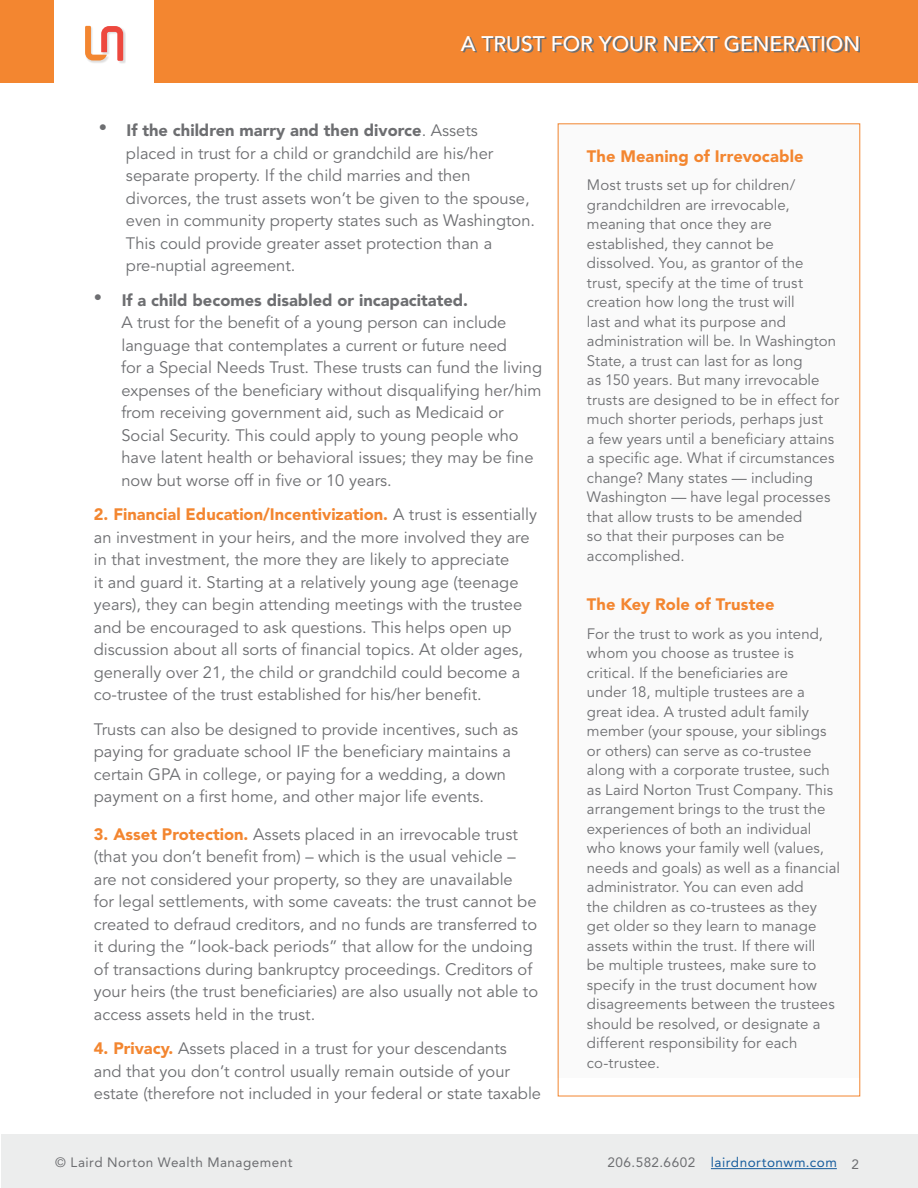
<style>
.page{position:relative;width:918px;height:1188px;background:#fff}
.page>*{position:absolute;margin:0;border:0;box-sizing:border-box;transform-origin:0 0}
.t1{font:500 21px "Avenir LT Std";color:#fff}
.t2{font:16.5px/22.5px "Avenir LT Std";color:#6d6e71}
.t3{font:900 16.5px "Avenir LT Std";letter-spacing:.005em;color:#f38630}
.t4{font:900 16.5px "Avenir LT Std";color:#6d6e71}
.t5{font:15px/19.5px "Avenir LT Std";letter-spacing:.005em;color:#6d6e71}
.t6{font:13.5px "Avenir LT Std";letter-spacing:.035em;color:#175d9e}
.t7{font:13.5px "Avenir LT Std";letter-spacing:.035em;color:#6d6e71}
.s1{font-weight:900}
.s2{font-weight:900;color:#f38630}
.s3{color:#6d6e71}
</style>
<div class="page">
<div style="left:85px;top:26px;width:41px;height:38px;background:#231f20;opacity:.15"></div>
<svg style="left:85px;top:26px;width:38px;height:35px"></svg>
<div style="left:0;top:0;width:54px;height:83px;background:#f38630"></div>
<div style="left:154px;top:0;width:764px;height:83px;background:#f38630"></div>
<svg style="left:462px;top:37px;width:398px;height:16px"></svg>
<div style="left:1px;top:1134px;width:917px;height:54px;background:#eceded"></div>
<hr style="left:711px;top:1168px;width:126px;height:1px;background:#175d9e">
<div style="left:558px;top:124px;width:302px;height:954px;background:#fafafa"></div>
<p class="t1" style="left:461px;top:31px;width:401px">A TRUST FOR YOUR NEXT GENERATION</p>
<p class="t2" style="left:126px;top:121px;width:411px;text-indent:-27px"><sup>•</sup> <span class="s1">If the children marry and then divorce</span>. Assets<br>placed in trust for a child or grandchild are his/her separate property. If the child marries and then divorces, the trust assets won’t be given to the spouse, even in community property states such as Washington.<br>This could provide greater asset protection than a pre-nuptial agreement.</p>
<p class="t4" style="left:94px;top:293px;width:376px">• If a child becomes disabled or incapacitated.</p>
<p class="t2" style="left:121px;top:313px;width:422px">A trust for the benefit of a young person can include language that contemplates a current or future need<br>for a Special Needs Trust. These trusts can fund the living expenses of the beneficiary without disqualifying her/him from receiving government aid, such as Medicaid or Social Security. This could apply to young people who have latent health or behavioral issues; they may be fine now but worse off in five or 10 years.</p>
<p class="t2" style="left:94px;top:505px;width:445px"><span class="s2">2. Financial Education/Incentivization.</span> A trust is essentially an investment in your heirs, and the more involved they are in that investment, the more they are likely to appreciate<br>it and guard it. Starting at a relatively young age (teenage years), they can begin attending meetings with the trustee and be encouraged to ask questions. This helps open up discussion about all sorts of financial topics. At older ages, generally over 21, the child or grandchild could become a co-trustee of the trust established for his/her benefit.</p>
<p class="t2" style="left:94px;top:719px;width:426px">Trusts can also be designed to provide incentives, such as paying for graduate school IF the beneficiary maintains a certain GPA in college, or paying for a wedding, a down payment on a first home, and other major life events.</p>
<p class="t2" style="left:94px;top:824px;width:446px"><span class="s2">3. Asset Protection.</span> Assets placed in an irrevocable trust (that you don’t benefit from) – which is the usual vehicle – are not considered your property, so they are unavailable<br>for legal settlements, with some caveats: the trust cannot be created to defraud creditors, and no funds are transferred to it during the “look-back periods” that allow for the undoing of transactions during bankruptcy proceedings. Creditors of your heirs (the trust beneficiaries) are also usually not able to access assets held in the trust.</p>
<p class="t2" style="left:94px;top:1039px;width:449px"><span class="s2">4. Privacy.</span> Assets placed in a trust for your descendants<br>and that you don’t control usually remain outside of your estate (therefore not included in your federal or state taxable</p>
<p class="t3" style="left:587px;top:149px;width:218px">The Meaning of Irrevocable</p>
<p class="t5" style="left:587px;top:177px;width:254px">Most trusts set up for children/ grandchildren are irrevocable, meaning that once they are established, they cannot be dissolved. You, as grantor of the trust, specify at the time of trust creation how long the trust will<br>last and what its purpose and administration will be. In Washington<br>State, a trust can last for as long<br>as 150 years. But many irrevocable trusts are designed to be in effect for much shorter periods, perhaps just<br>a few years until a beneficiary attains a specific age. What if circumstances change? Many states — including<br>Washington — have legal processes that allow trusts to be amended<br>so that their purposes can be accomplished.</p>
<p class="t3" style="left:587px;top:598px;width:189px">The Key Role of Trustee</p>
<p class="t5" style="left:587px;top:625px;width:255px">For the trust to work as you intend, whom you choose as trustee is critical. If the beneficiaries are<br>under 18, multiple trustees are a great idea. A trusted adult family member (your spouse, your siblings or others) can serve as co-trustee along with a corporate trustee, such as Laird Norton Trust Company. This arrangement brings to the trust the experiences of both an individual who knows your family well (values, needs and goals) as well as a financial administrator. You can even add<br>the children as co-trustees as they get older so they learn to manage assets within the trust. If there will<br>be multiple trustees, make sure to specify in the trust document how disagreements between the trustees should be resolved, or designate a different responsibility for each co-trustee.</p>
<p class="t7" style="left:55px;top:1157px;width:239px">© Laird Norton Wealth Management</p>
<p class="t6" style="left:608px;top:1157px;width:253px"><span class="s3">206.582.6602</span> lairdnortonwm.com <span class="s3">2</span></p>
</div>
